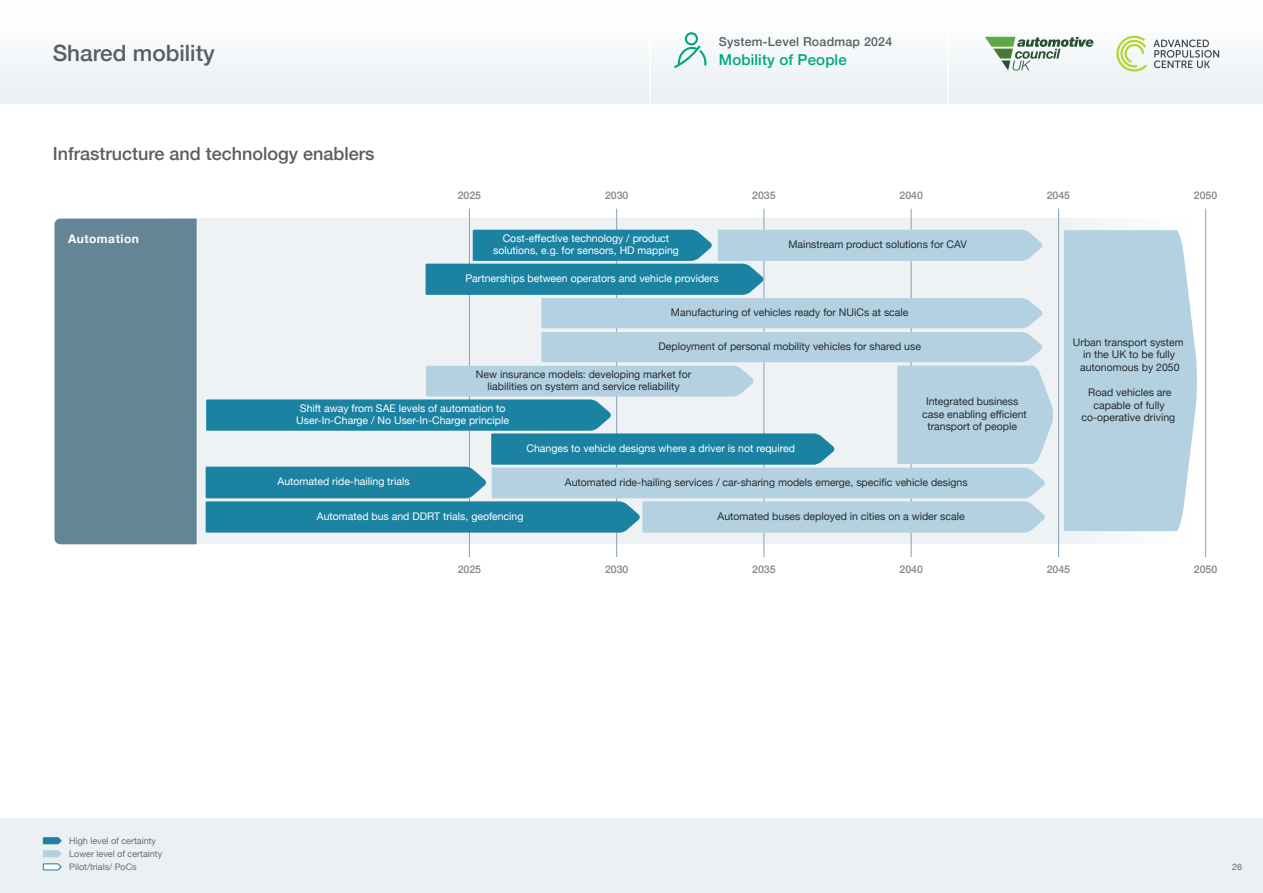
<style>
.page{position:relative;width:1263px;height:893px;background:#fff}
.page>*{position:absolute;margin:0;border:0;box-sizing:border-box;transform-origin:0 0}
.t1{font:500 22.5px "Helvetica Neue";color:#585e63}
.t2{font:500 18px "Helvetica Neue";color:#585e63}
.t3{font:500 15px "Helvetica Neue";letter-spacing:.01em;color:#00a77d}
.t4{font:500 12.3px "Helvetica Neue";letter-spacing:.02em;color:#585e63}
.t5{font:700 12px "Helvetica Neue";letter-spacing:.04em;color:#fff}
.t6{font:10.5px/12.6px "Helvetica Neue";color:#282c31;text-align:center}
.t7{font:10.5px/12.6px "Helvetica Neue";color:#fff;text-align:center}
.t8{font:500 10.5px "Helvetica Neue";color:#7e858a}
.t9{font:9px/12.9px "Helvetica Neue";color:#6c6d70}
</style>
<div class="page">
<svg style="left:197px;top:219px;width:1010px;height:325px;fill:#eef2f4"></svg>
<div style="left:0;top:0;width:1262px;height:103px;background:#f6f8fa"></div>
<svg style="left:1116px;top:36px;width:31px;height:36px"></svg>
<svg style="left:1153px;top:39px;width:66px;height:29px"></svg>
<svg style="left:985px;top:37px;width:108px;height:34px"></svg>
<hr style="left:947px;top:0;width:2px;height:103px;background:#fff">
<hr style="left:649px;top:0;width:2px;height:103px;background:#fff">
<div style="left:0;top:818px;width:1263px;height:75px;background:#eaf0f3"></div>
<div style="left:685px;top:32px;width:13px;height:13px;border:2px solid #00a77d;border-radius:50%"></div>
<svg style="left:674px;top:44px;width:33px;height:24px"></svg>
<svg style="left:43px;top:837px;width:19px;height:7px"></svg>
<svg style="left:43px;top:850px;width:19px;height:7px"></svg>
<svg style="left:43px;top:863px;width:19px;height:7px"></svg>
<hr style="left:469px;top:209px;width:1px;height:348px;background:#87a2b0">
<hr style="left:616px;top:209px;width:1px;height:348px;background:#87a2b0">
<hr style="left:764px;top:209px;width:1px;height:348px;background:#87a2b0">
<hr style="left:911px;top:209px;width:1px;height:348px;background:#87a2b0">
<hr style="left:1058px;top:209px;width:1px;height:348px;background:#87a2b0">
<hr style="left:1205px;top:209px;width:1px;height:348px;background:#87a2b0">
<svg style="left:54px;top:219px;width:143px;height:325px;background:#688999"></svg>
<div style="left:1064px;top:230px;width:133px;height:301px;background:#b3d1e0"></div>
<svg style="left:206px;top:230px;width:847px;height:303px;background:#a5cad8"></svg>
<h1 class="t1" style="left:53px;top:35px;width:164px">Shared mobility</h1>
<p class="t4" style="left:719px;top:32px;width:175px">System-Level Roadmap 2024</p>
<h3 class="t3" style="left:719px;top:48px;width:129px">Mobility of People</h3>
<h2 class="t2" style="left:53px;top:139px;width:323px">Infrastructure and technology enablers</h2>
<p class="t8" style="left:458px;top:187px;width:25px">2025</p>
<p class="t8" style="left:605px;top:187px;width:25px">2030</p>
<p class="t5" style="left:68px;top:229px;width:72px">Automation</p>
<p class="t7" style="left:493px;top:232px;width:187px">Cost-effective technology / product solutions, e.g. for sensors, HD mapping</p>
<p class="t7" style="left:465px;top:273px;width:255px">Partnerships between operators and vehicle providers</p>
<p class="t8" style="left:752px;top:187px;width:25px">2035</p>
<p class="t8" style="left:899px;top:187px;width:25px">2040</p>
<p class="t6" style="left:788px;top:239px;width:180px">Mainstream product solutions for CAV</p>
<p class="t6" style="left:671px;top:307px;width:239px">Manufacturing of vehicles ready for NUiCs at scale</p>
<p class="t6" style="left:658px;top:341px;width:264px">Deployment of personal mobility vehicles for shared use</p>
<p class="t6" style="left:476px;top:368px;width:217px">New insurance models: developing market for liabilities on system and service reliability</p>
<p class="t7" style="left:296px;top:402px;width:214px">Shift away from SAE levels of automation to<br>User-In-Charge / No User-In-Charge principle</p>
<p class="t7" style="left:526px;top:442px;width:270px">Changes to vehicle designs where a driver is not required</p>
<p class="t6" style="left:922px;top:396px;width:106px">Integrated business case enabling efficient transport of people</p>
<p class="t7" style="left:278px;top:476px;width:134px">Automated ride-hailing trials</p>
<p class="t6" style="left:565px;top:476px;width:404px">Automated ride-hailing services / car-sharing models emerge, specific vehicle designs</p>
<p class="t7" style="left:317px;top:510px;width:208px">Automated bus and DDRT trials, geofencing</p>
<p class="t6" style="left:718px;top:510px;width:249px">Automated buses deployed in cities on a wider scale</p>
<p class="t8" style="left:458px;top:561px;width:25px">2025</p>
<p class="t8" style="left:605px;top:561px;width:25px">2030</p>
<p class="t8" style="left:752px;top:561px;width:25px">2035</p>
<p class="t8" style="left:899px;top:561px;width:25px">2040</p>
<p class="t8" style="left:1047px;top:187px;width:25px">2045</p>
<p class="t8" style="left:1194px;top:187px;width:25px">2050</p>
<p class="t6" style="left:1073px;top:336px;width:112px">Urban transport system in the UK to be fully autonomous by 2050</p>
<p class="t6" style="left:1081px;top:387px;width:95px">Road vehicles are capable of fully co-operative driving</p>
<p class="t8" style="left:1047px;top:561px;width:25px">2045</p>
<p class="t8" style="left:1194px;top:561px;width:25px">2050</p>
<p class="t9" style="left:69px;top:835px;width:94px">High level of certainty<br>Lower level of certainty<br>Pilot/trials/ PoCs</p>
<p class="t9" style="left:1232px;top:861px;width:12px">26</p>
</div>
